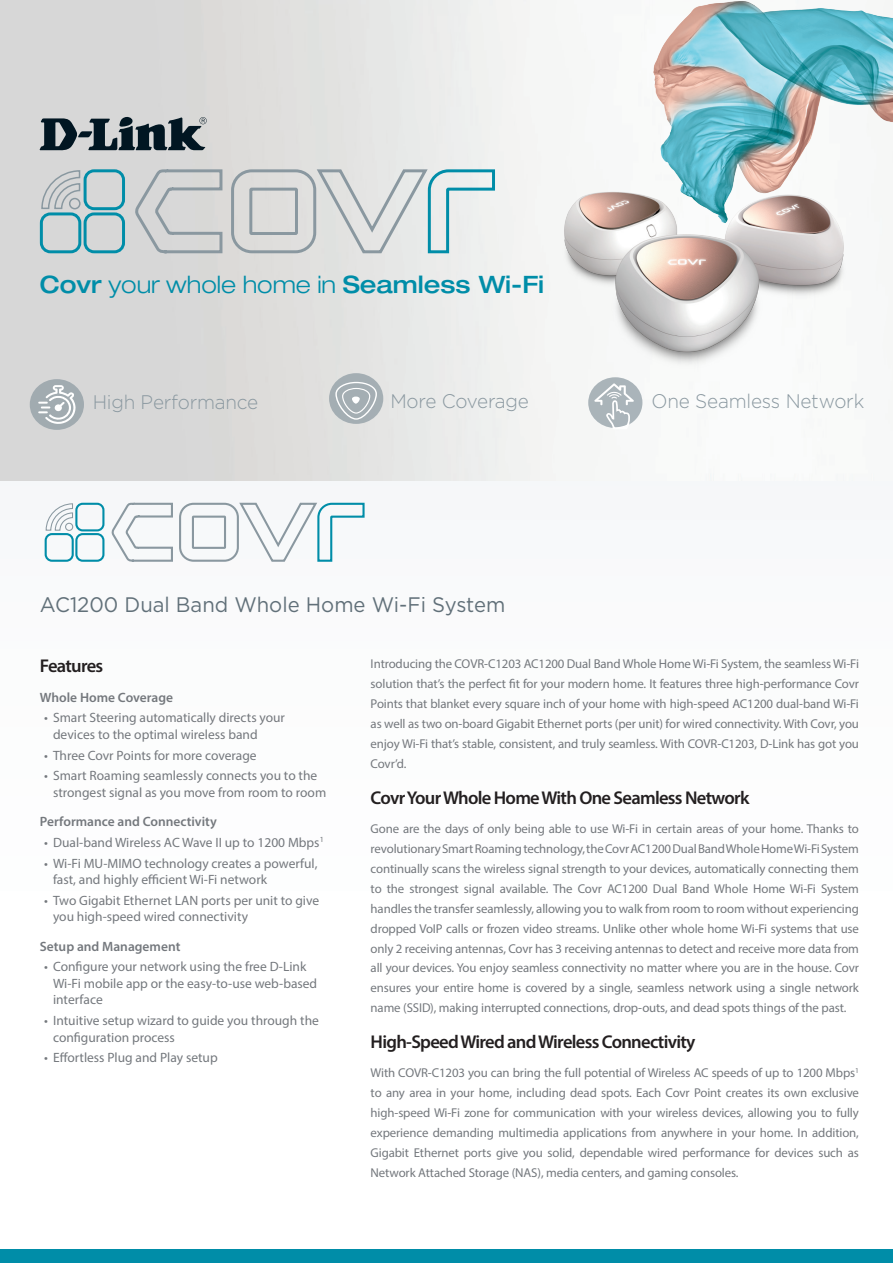
<style>
.page{position:relative;width:893px;height:1263px;background:#fff}
.page>*{position:absolute;margin:0;border:0;box-sizing:border-box;transform-origin:0 0}
.t1{font:500 expanded 24px "Helvetica Neue LT Std";color:#008da8}
.t2{font:21px "Gotham";color:#617079}
.t3{font:300 19.65px "Gotham";letter-spacing:-.01em;color:#8a98a0}
.t4{font:600 18.6px "Myriad Pro";letter-spacing:-.04em;color:#231f20}
.t5{font:13.5px/16.5px "Myriad Pro";color:#74787d}
.t6{font:600 13.5px "Myriad Pro";color:#74787d}
.t7{font:12.9px/20px "Myriad Pro";letter-spacing:-.01em;color:#74787d;text-align:justify}
.s1{font-weight:300}
</style>
<div class="page">
<div style="left:0;top:1249px;width:893px;height:14px;background:#008da8"></div>
<img style="left:0;top:0;width:874px;height:480px">
<svg style="left:40px;top:117px;width:167px;height:33px"></svg>
<img style="left:520px;top:0;width:373px;height:361px">
<img style="left:540px;top:170px;width:322px;height:211px">
<div style="left:40px;top:212px;width:41px;height:41px;border:3px solid #008da8;border-radius:9px"></div>
<div style="left:84px;top:212px;width:41px;height:41px;border:3px solid #008da8;border-radius:9px"></div>
<div style="left:84px;top:169px;width:41px;height:41px;border:3px solid #008da8;border-radius:9px"></div>
<svg style="left:41px;top:169px;width:40px;height:41px"></svg>
<svg style="left:132px;top:167px;width:363px;height:88px"></svg>
<div style="left:30px;top:379px;width:54px;height:51px;background:#a1abb0;border-radius:50%"></div>
<svg style="left:38px;top:385px;width:38px;height:39px"></svg>
<svg style="left:329px;top:373px;width:54px;height:51px"></svg>
<svg style="left:335px;top:381px;width:43px;height:39px"></svg>
<svg style="left:588px;top:377px;width:54px;height:53px"></svg>
<div style="left:45px;top:533px;width:29px;height:29px;border:2px solid #008da8;border-radius:6px"></div>
<div style="left:75px;top:533px;width:29px;height:29px;border:2px solid #008da8;border-radius:6px"></div>
<div style="left:75px;top:503px;width:29px;height:28px;border:2px solid #008da8;border-radius:6px"></div>
<svg style="left:45px;top:503px;width:29px;height:28px"></svg>
<svg style="left:111px;top:502px;width:254px;height:60px"></svg>
<h1 class="t1" style="left:40px;top:269px;width:506px">Covr <span class="s1">your whole home in</span> Seamless Wi-Fi</h1>
<h3 class="t3" style="left:93px;top:390px;width:167px">High Performance</h3>
<h3 class="t3" style="left:390px;top:389px;width:140px">More Coverage</h3>
<h3 class="t3" style="left:652px;top:388px;width:214px">One Seamless Network</h3>
<h2 class="t2" style="left:40px;top:593px;width:467px">AC1200 Dual Band Whole Home Wi-Fi System</h2>
<h3 class="t4" style="left:40px;top:654px;width:65px">Features</h3>
<p class="t6" style="left:40px;top:688px;width:135px">Whole Home Coverage</p>
<p class="t5" style="left:53px;top:709px;width:233px;text-indent:-9px">• Smart Steering automatically directs your devices to the optimal wireless band</p>
<p class="t5" style="left:44px;top:747px;width:214px">• Three Covr Points for more coverage</p>
<p class="t5" style="left:53px;top:767px;width:275px;text-indent:-9px">• Smart Roaming seamlessly connects you to the strongest signal as you move from room to room</p>
<p class="t6" style="left:40px;top:813px;width:178px">Performance and Connectivity</p>
<p class="t5" style="left:44px;top:834px;width:281px">• Dual-band Wireless AC Wave II up to 1200 Mbps<sup>1</sup></p>
<p class="t5" style="left:53px;top:855px;width:266px;text-indent:-9px">• Wi-Fi MU-MIMO technology creates a powerful, fast, and highly efficient Wi-Fi network</p>
<p class="t5" style="left:53px;top:892px;width:268px;text-indent:-9px">• Two Gigabit Ethernet LAN ports per unit to give you high-speed wired connectivity</p>
<p class="t6" style="left:40px;top:937px;width:142px">Setup and Management</p>
<p class="t5" style="left:53px;top:958px;width:266px;text-indent:-9px">• Configure your network using the free D-Link<br>Wi-Fi mobile app or the easy-to-use web-based interface</p>
<p class="t5" style="left:53px;top:1012px;width:267px;text-indent:-9px">• Intuitive setup wizard to guide you through the configuration process</p>
<p class="t5" style="left:44px;top:1049px;width:175px">• Effortless Plug and Play setup</p>
<p class="t7" style="left:371px;top:654px;width:490px">Introducing the COVR-C1203 AC1200 Dual Band Whole Home Wi-Fi System, the seamless Wi-Fi solution that’s the perfect fit for your modern home. It features three high-performance Covr Points that blanket every square inch of your home with high-speed AC1200 dual-band Wi-Fi as well as two on-board Gigabit Ethernet ports (per unit) for wired connectivity. With Covr, you enjoy Wi-Fi that’s stable, consistent, and truly seamless. With COVR-C1203, D-Link has got you Covr’d.</p>
<h3 class="t4" style="left:371px;top:786px;width:380px">Covr Your Whole Home With One Seamless Network</h3>
<p class="t7" style="left:371px;top:818px;width:490px">Gone are the days of only being able to use Wi-Fi in certain areas of your home. Thanks to revolutionary Smart Roaming technology, the Covr AC1200 Dual Band Whole Home Wi-Fi System continually scans the wireless signal strength to your devices, automatically connecting them to the strongest signal available. The Covr AC1200 Dual Band Whole Home Wi-Fi System handles the transfer seamlessly, allowing you to walk from room to room without experiencing dropped VoIP calls or frozen video streams. Unlike other whole home Wi-Fi systems that use only 2 receiving antennas, Covr has 3 receiving antennas to detect and receive more data from all your devices. You enjoy seamless connectivity no matter where you are in the house. Covr ensures your entire home is covered by a single, seamless network using a single network name (SSID), making interrupted connections, drop-outs, and dead spots things of the past.</p>
<h3 class="t4" style="left:371px;top:1030px;width:326px">High-Speed Wired and Wireless Connectivity</h3>
<p class="t7" style="left:371px;top:1063px;width:490px">With COVR-C1203 you can bring the full potential of Wireless AC speeds of up to 1200 Mbps<sup>1 </sup>to any area in your home, including dead spots. Each Covr Point creates its own exclusive high-speed Wi-Fi zone for communication with your wireless devices, allowing you to fully experience demanding multimedia applications from anywhere in your home. In addition, Gigabit Ethernet ports give you solid, dependable wired performance for devices such as Network Attached Storage (NAS), media centers, and gaming consoles.</p>
</div>
